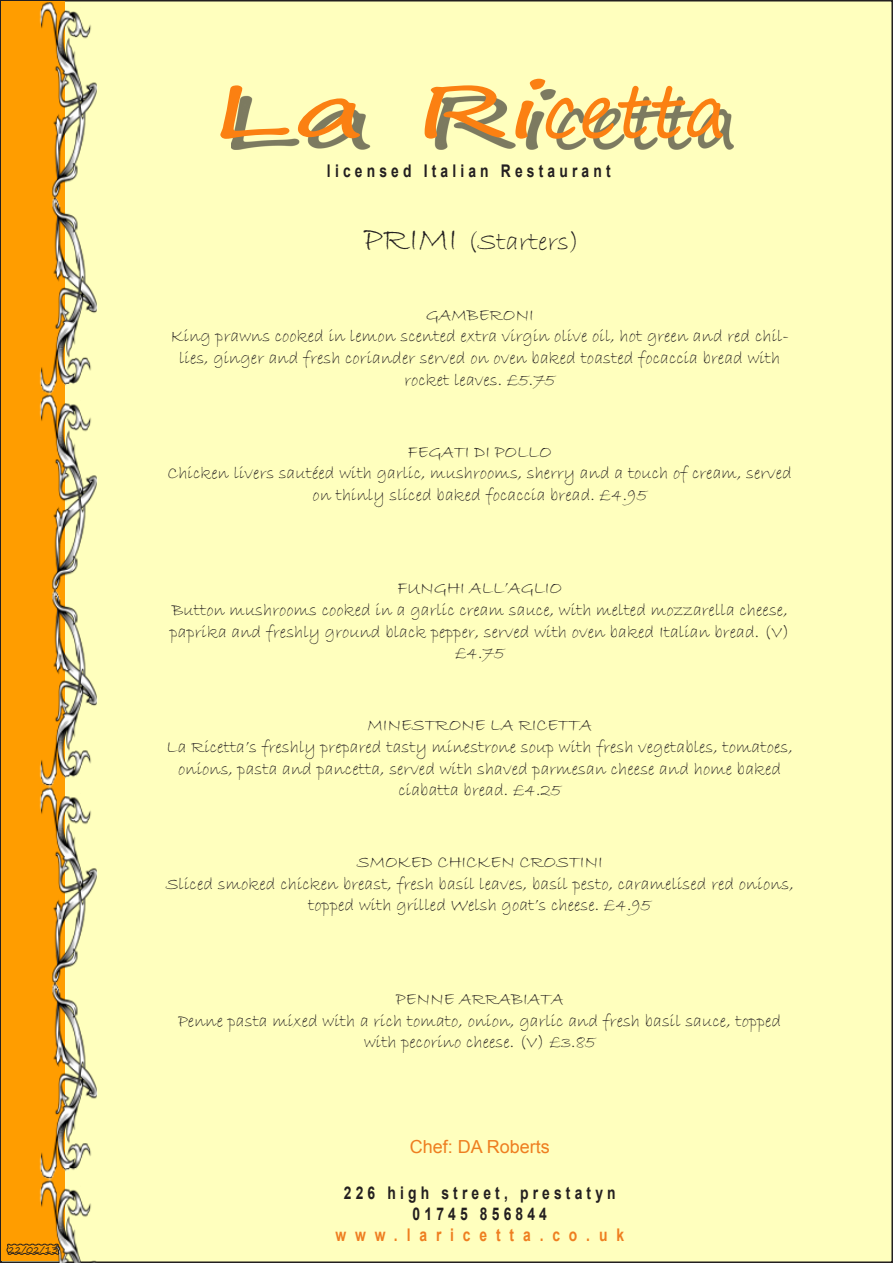
<style>
.page{position:relative;width:893px;height:1263px;background:#fff}
.page>*{position:absolute;margin:0;border:0;box-sizing:border-box;transform-origin:0 0}
.t1{font:72px "Segoe Print";color:#fb8012;scale:1.73 1}
.LaRicatte_Menu{font:26.55px "Bradley Hand ITC";color:#231f20}
.LaRicatte_Menu-2{font:18px/21.6px "Bradley Hand ITC";color:#231f20;text-align:center}
.t2{font:18px "Arial";color:#ee7e20}
.t3{font:700 17.55px/21px "Arial";letter-spacing:.3em;color:#231f20;text-align:center;scale:.79 1}
.t4{font:700 17.55px "Arial";letter-spacing:.64em;color:#ee7e20;scale:.79 1}
.t5{font:9px "Segoe Print";color:#231f20}
.s1{font-size:35.4px}
</style>
<div class="page">
<div style="left:1px;top:1px;width:891px;height:1261px;background:#ffffbe"></div>
<div style="left:2px;top:2px;width:63px;height:1259px;background:#ff9d00"></div>
<div style="left:231px;top:89px;width:502px;height:60px;background:#231f20;opacity:.6"></div>
<img style="left:33px;top:2px;width:64px;height:1261px">
<svg style="left:6px;top:1243px;width:54px;height:12px"></svg>
<p class="t5" style="left:8px;top:1242px;width:51px">22/02/13</p>
<h1 class="t1" style="left:212px;top:47px;width:299px">La Ricetta</h1>
<p class="t3" style="left:327px;top:161px;width:361px">licensed Italian Restaurant</p>
<p class="LaRicatte_Menu" style="left:363px;top:225px;width:218px"><span class="s1">PRIMI</span> (Starters)</p>
<p class="LaRicatte_Menu-2" style="left:426px;top:304px;width:109px">GAMBERONI</p>
<p class="LaRicatte_Menu-2" style="left:171px;top:326px;width:620px">King prawns cooked in lemon scented extra virgin olive oil, hot green and red chil&shy;lies, ginger and fresh coriander served on oven baked toasted focaccia bread with rocket leaves. £5.75</p>
<p class="LaRicatte_Menu-2" style="left:408px;top:441px;width:145px">FEGATI DI POLLO</p>
<p class="LaRicatte_Menu-2" style="left:167px;top:463px;width:626px">Chicken livers sautéed with garlic, mushrooms, sherry and a touch of cream, served on thinly sliced baked focaccia bread. £4.95</p>
<p class="LaRicatte_Menu-2" style="left:397px;top:578px;width:166px">FUNGHI ALL’AGLIO</p>
<p class="LaRicatte_Menu-2" style="left:170px;top:600px;width:621px">Button mushrooms cooked in a garlic cream sauce, with melted mozzarella cheese, paprika and freshly ground black pepper, served with oven baked Italian bread. (V) £4.75</p>
<p class="LaRicatte_Menu-2" style="left:367px;top:715px;width:226px">MINESTRONE LA RICETTA</p>
<p class="LaRicatte_Menu-2" style="left:167px;top:736px;width:628px">La Ricetta’s freshly prepared tasty minestrone soup with fresh vegetables, tomatoes, onions, pasta and pancetta, served with shaved parmesan cheese and home baked ciabatta bread. £4.25</p>
<p class="LaRicatte_Menu-2" style="left:357px;top:852px;width:248px">SMOKED CHICKEN CROSTINI</p>
<p class="LaRicatte_Menu-2" style="left:166px;top:873px;width:630px">Sliced smoked chicken breast, fresh basil leaves, basil pesto, caramelised red onions, topped with grilled Welsh goat’s cheese. £4.95</p>
<p class="LaRicatte_Menu-2" style="left:396px;top:989px;width:169px">PENNE ARRABIATA</p>
<p class="LaRicatte_Menu-2" style="left:178px;top:1010px;width:605px">Penne pasta mixed with a rich tomato, onion, garlic and fresh basil sauce, topped with pecorino cheese. (V) £3.85</p>
<p class="t2" style="left:410px;top:1135px;width:142px">Chef: DA Roberts</p>
<p class="t3" style="left:344px;top:1183px;width:346px">226 high street, prestatyn<br>01745 856844</p>
<p class="t4" style="left:336px;top:1223px;width:367px">www.laricetta.co.uk</p>
</div>
